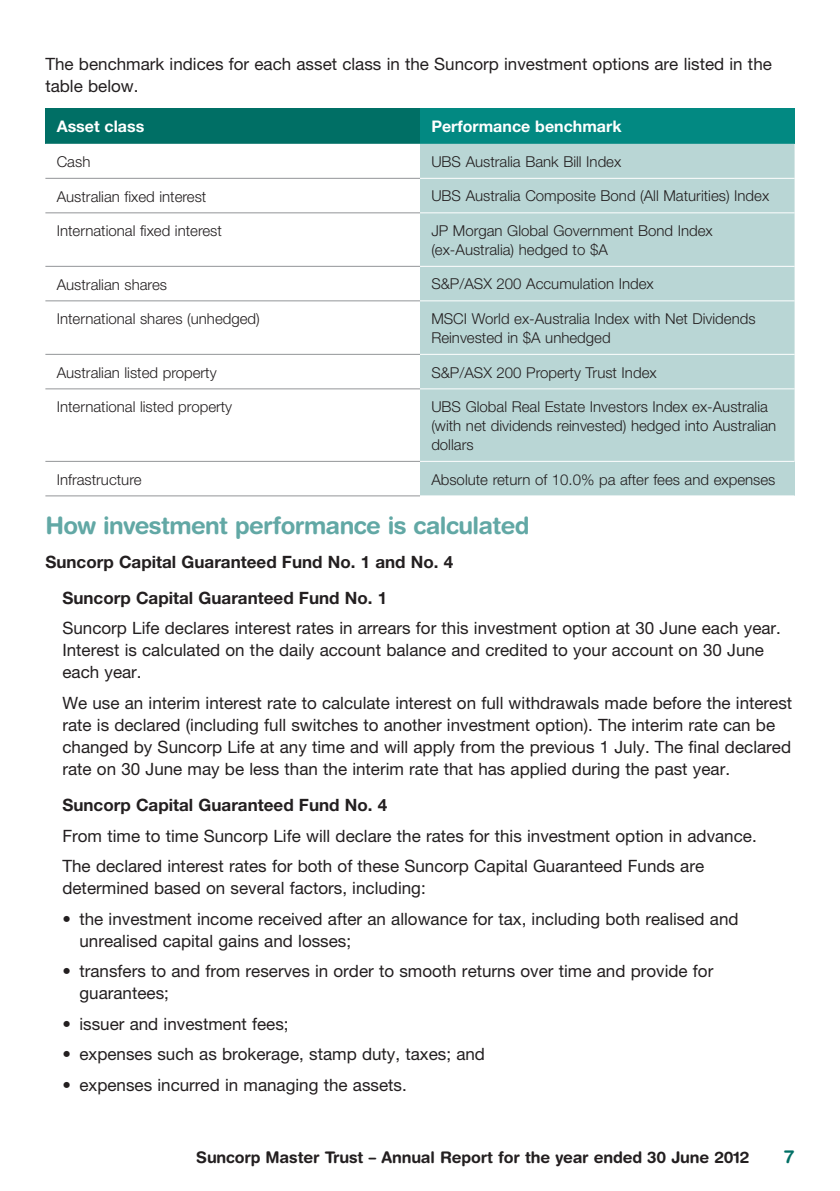
<style>
.page{position:relative;width:840px;height:1191px;background:#fff}
.page>*{position:absolute;margin:0;border:0;box-sizing:border-box;transform-origin:0 0}
.t1{font:700 24px "Helvetica Rounded";letter-spacing:-.025em;color:#62a8a5}
.t2{font:700 18px "Helvetica Rounded";color:#006f65}
.t3{font:17px/22px "Helvetica Neue";color:#231f20}
.t4{font:700 17px/36.2px "Helvetica Neue";color:#231f20}
.t5{font:700 16px "Helvetica Rounded";letter-spacing:-.01em;color:#231f20}
.t6{font:700 16px "Helvetica Neue";color:#fff}
.t7{font:300 15px/19px "Helvetica Neue";color:#231f20}
</style>
<div class="page">
<div style="left:45px;top:109px;width:375px;height:35px;background:#006f65"></div>
<div style="left:420px;top:109px;width:374px;height:35px;background:#028982"></div>
<svg style="left:45px;top:177px;width:375px;height:284px"></svg>
<div style="left:420px;top:144px;width:374px;height:317px;background:#b9d6d5"></div>
<div style="left:420px;top:461px;width:374px;height:35px;background:#b9d6d5"></div>
<hr style="left:45px;top:178px;width:375px;height:1px;background:#939598">
<hr style="left:45px;top:212px;width:375px;height:1px;background:#939598">
<hr style="left:45px;top:266px;width:375px;height:1px;background:#939598">
<hr style="left:45px;top:300px;width:375px;height:1px;background:#939598">
<hr style="left:45px;top:354px;width:375px;height:1px;background:#939598">
<hr style="left:45px;top:388px;width:375px;height:1px;background:#939598">
<hr style="left:420px;top:178px;width:374px;height:1px;background:#fff">
<hr style="left:420px;top:212px;width:374px;height:1px;background:#fff">
<hr style="left:420px;top:266px;width:374px;height:1px;background:#fff">
<hr style="left:420px;top:300px;width:374px;height:1px;background:#fff">
<hr style="left:420px;top:354px;width:374px;height:1px;background:#fff">
<hr style="left:420px;top:388px;width:374px;height:1px;background:#fff">
<hr style="left:45px;top:495px;width:375px;height:1px;background:#939598">
<hr style="left:420px;top:495px;width:374px;height:1px;background:#fff">
<hr style="left:420px;top:461px;width:374px;height:1px;background:#fff">
<hr style="left:45px;top:461px;width:375px;height:1px;background:#939598">
<p class="t3" style="left:45px;top:53px;width:727px">The benchmark indices for each asset class in the Suncorp investment options are listed in the table below.</p>
<p class="t6" style="left:57px;top:117px;width:89px">Asset class</p>
<p class="t6" style="left:431px;top:117px;width:192px">Performance benchmark</p>
<p class="t7" style="left:57px;top:152px;width:35px">Cash</p>
<p class="t7" style="left:431px;top:152px;width:191px">UBS Australia Bank Bill Index</p>
<p class="t7" style="left:57px;top:186px;width:151px">Australian fixed interest</p>
<p class="t7" style="left:431px;top:186px;width:339px">UBS Australia Composite Bond (All Maturities) Index</p>
<p class="t7" style="left:57px;top:221px;width:167px">International fixed interest</p>
<p class="t7" style="left:431px;top:221px;width:283px">JP Morgan Global Government Bond Index (ex-Australia) hedged to $A</p>
<p class="t7" style="left:57px;top:274px;width:112px">Australian shares</p>
<p class="t7" style="left:431px;top:274px;width:224px">S&amp;P/ASX 200 Accumulation Index</p>
<p class="t7" style="left:57px;top:309px;width:204px">International shares (unhedged)</p>
<p class="t7" style="left:431px;top:309px;width:325px">MSCI World ex-Australia Index with Net Dividends<br>Reinvested in $A unhedged</p>
<p class="t7" style="left:57px;top:362px;width:161px">Australian listed property</p>
<p class="t7" style="left:431px;top:362px;width:227px">S&amp;P/ASX 200 Property Trust Index</p>
<p class="t7" style="left:57px;top:397px;width:177px">International listed property</p>
<p class="t7" style="left:431px;top:397px;width:346px">UBS Global Real Estate Investors Index ex-Australia (with net dividends reinvested) hedged into Australian dollars</p>
<p class="t7" style="left:57px;top:469px;width:86px">Infrastructure</p>
<p class="t7" style="left:431px;top:469px;width:345px">Absolute return of 10.0% pa after fees and expenses</p>
<h1 class="t1" style="left:45px;top:511px;width:485px">How investment performance is calculated</h1>
<p class="t4" style="left:62px;top:543px;width:392px;text-indent:-17px">Suncorp Capital Guaranteed Fund No. 1 and No. 4<br>Suncorp Capital Guaranteed Fund No. 1</p>
<p class="t3" style="left:62px;top:617px;width:719px">Suncorp Life declares interest rates in arrears for this investment option at 30 June each year.<br>Interest is calculated on the daily account balance and credited to your account on 30 June each year.</p>
<p class="t3" style="left:62px;top:691px;width:731px">We use an interim interest rate to calculate interest on full withdrawals made before the interest rate is declared (including full switches to another investment option). The interim rate can be changed by Suncorp Life at any time and will apply from the previous 1 July. The final declared rate on 30 June may be less than the interim rate that has applied during the past year.</p>
<p class="t4" style="left:62px;top:786px;width:326px">Suncorp Capital Guaranteed Fund No. 4</p>
<p class="t3" style="left:62px;top:820px;width:695px;line-height:30.4px">From time to time Suncorp Life will declare the rates for this investment option in advance.<br>The declared interest rates for both of these Suncorp Capital Guaranteed Funds are</p>
<p class="t3" style="left:62px;top:876px;width:364px">determined based on several factors, including:</p>
<p class="t3" style="left:79px;top:907px;width:660px;text-indent:-17px">• the investment income received after an allowance for tax, including both realised and unrealised capital gains and losses;</p>
<p class="t3" style="left:79px;top:959px;width:635px;text-indent:-17px">• transfers to and from reserves in order to smooth returns over time and provide for guarantees;</p>
<p class="t3" style="left:62px;top:1012px;width:227px">• issuer and investment fees;</p>
<p class="t3" style="left:62px;top:1042px;width:424px">• expenses such as brokerage, stamp duty, taxes; and</p>
<p class="t3" style="left:62px;top:1073px;width:346px">• expenses incurred in managing the assets.</p>
<p class="t5" style="left:196px;top:1147px;width:554px">Suncorp Master Trust – Annual Report for the year ended 30 June 2012</p>
<p class="t2" style="left:783px;top:1145px;width:12px">7</p>
</div>
